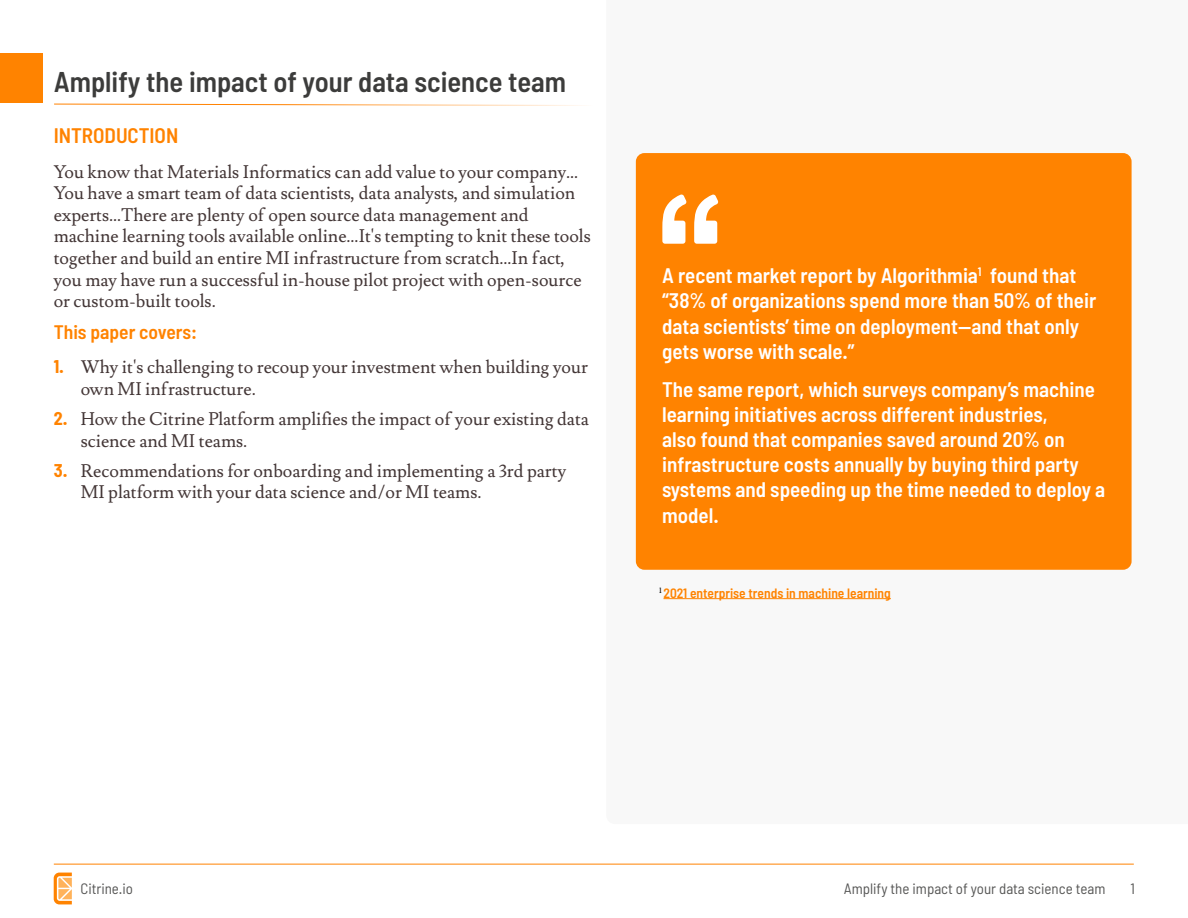
<style>
.page{position:relative;width:1188px;height:918px;background:#fff}
.page>*{position:absolute;margin:0;border:0;box-sizing:border-box;transform-origin:0 0}
.t1{font:600 semi-condensed 28.5px "Barlow";color:#3c3c3b}
.t2{font:600 semi-condensed 21px/25.2px "Barlow";color:#fff}
.t3{font:600 semi-condensed 21px "Barlow";color:#ff8300}
.t4{font:600 semi-condensed 19.5px "Barlow";color:#ff8300}
.t5{font:18px/21.6px "Lusitana";color:#433636}
.t6{font:semi-condensed 15px "Barlow";color:#575756}
.t7{font:600 semi-condensed 13.5px "Barlow";color:#ff8300}
.s1{font-family:"Barlow";font-weight:700;font-stretch:semi-condensed;color:#ff8300}
</style>
<div class="page">
<svg style="left:54px;top:873px;width:18px;height:31px"></svg>
<hr style="left:54px;top:864px;width:1080px;height:1px;background:#ff8200">
<div style="left:0;top:54px;width:43px;height:49px;background:#ff8300"></div>
<svg style="left:54px;top:104px;width:528px;height:2px"></svg>
<div style="left:636px;top:153px;width:496px;height:417px;background:#ff8300;border-radius:9px"></div>
<hr style="left:664px;top:598px;width:227px;height:1px;background:#ff8300">
<svg style="left:662px;top:194px;width:25px;height:50px"></svg>
<svg style="left:694px;top:194px;width:24px;height:50px"></svg>
<h1 class="t1" style="left:54px;top:71px;width:514px">Amplify the impact of your data science team</h1>
<p class="t3" style="left:54px;top:127px;width:126px">INTRODUCTION</p>
<p class="t5" style="left:54px;top:162px;width:539px">You know that Materials Informatics can add value to your company… You have a smart team of data scientists, data analysts, and simulation experts…There are plenty of open source data management and machine learning tools available online…It's tempting to knit these tools together and build an entire MI infrastructure from scratch…In fact, you may have run a successful in-house pilot project with open-source or custom-built tools.</p>
<p class="t4" style="left:54px;top:324px;width:145px">This paper covers:</p>
<p class="t5" style="left:81px;top:358px;width:509px;text-indent:-27px"><span class="s1">1.</span> Why it's challenging to recoup your investment when building your own MI infrastructure.</p>
<p class="t5" style="left:81px;top:410px;width:510px;text-indent:-27px"><span class="s1">2.</span> How the Citrine Platform amplifies the impact of your existing data science and MI teams.</p>
<p class="t5" style="left:81px;top:461px;width:487px;text-indent:-27px"><span class="s1">3.</span> Recommendations for onboarding and implementing a 3rd party<br>MI platform with your data science and/or MI teams.</p>
<p class="t2" style="left:662px;top:265px;width:436px">A recent market report by Algorithmia<sup>1</sup> found that “38% of organizations spend more than 50% of their data scientists’ time on deployment—and that only gets worse with scale.”</p>
<p class="t2" style="left:662px;top:378px;width:445px">The same report, which surveys company’s machine learning initiatives across different industries,<br>also found that companies saved around 20% on infrastructure costs annually by buying third party systems and speeding up the time needed to deploy a model.</p>
<p class="t7" style="left:659px;top:587px;width:233px"><sup>1</sup> 2021 enterprise trends in machine learning</p>
<p class="t6" style="left:80px;top:884px;width:54px">Citrine.io</p>
<p class="t6" style="left:844px;top:883px;width:263px">Amplify the impact of your data science team</p>
<p class="t6" style="left:1130px;top:883px;width:6px">1</p>
</div>
